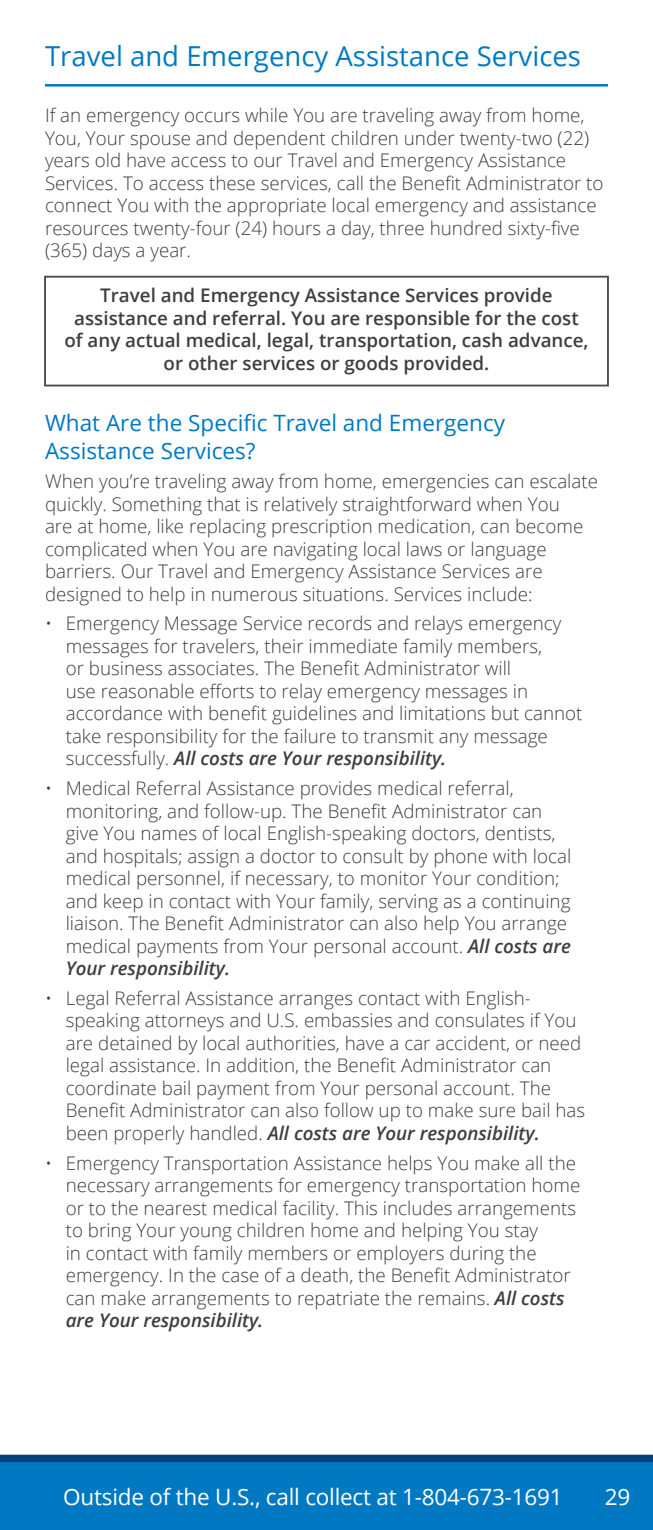
<style>
.page{position:relative;width:653px;height:1530px;background:#fff}
.page>*{position:absolute;margin:0;border:0;box-sizing:border-box;transform-origin:0 0}
.t1{font:27.5px "Open Sans";color:#0079c2}
.t2{font:22.5px/27.5px "Open Sans";color:#0079c2}
.t3{font:22.5px "Open Sans";letter-spacing:-.01em;color:#fff}
.t4{font:300 18.75px/22.5px "Open Sans";color:#3e3e3f}
.t5{font:600 18.75px/22.5px "Open Sans";color:#3e3e3f;text-align:center}
.s1{font-weight:600;font-style:italic}
</style>
<div class="page">
<div style="left:0;top:1462px;width:652px;height:68px;background:#0079c2"></div>
<div style="left:0;top:1455px;width:652px;height:7px;background:#01427c"></div>
<hr style="left:45px;top:84px;width:563px;height:3px;background:#0079c2">
<div style="left:44px;top:276px;width:564px;height:110px;border:2px solid #4b4c4d"></div>
<h2 class="t1" style="left:45px;top:37px;width:537px">Travel and Emergency Assistance Services</h2>
<p class="t4" style="left:45px;top:104px;width:560px">If an emergency occurs while You are traveling away from home, You, Your spouse and dependent children under twenty-two (22) years old have access to our Travel and Emergency Assistance Services. To access these services, call the Benefit Administrator to connect You with the appropriate local emergency and assistance resources twenty-four (24) hours a day, three hundred sixty-five (365) days a year.</p>
<p class="t5" style="left:64px;top:284px;width:525px">Travel and Emergency Assistance Services provide assistance and referral. You are responsible for the cost of any actual medical, legal, transportation, cash advance, or other services or goods provided.</p>
<h3 class="t2" style="left:45px;top:409px;width:461px">What Are the Specific Travel and Emergency<br>Assistance Services?</h3>
<p class="t4" style="left:45px;top:470px;width:554px">When you’re traveling away from home, emergencies can escalate quickly. Something that is relatively straightforward when You<br>are at home, like replacing prescription medication, can become complicated when You are navigating local laws or language barriers. Our Travel and Emergency Assistance Services are designed to help in numerous situations. Services include:</p>
<p class="t4" style="left:66px;top:612px;width:518px;text-indent:-21px">• ?Emergency Message Service records and relays emergency messages for travelers, their immediate family members,<br>or business associates. The Benefit Administrator will<br>use reasonable efforts to relay emergency messages in accordance with benefit guidelines and limitations but cannot take responsibility for the failure to transmit any message successfully. <span class="s1">All costs are Your responsibility.</span></p>
<p class="t4" style="left:66px;top:777px;width:507px;text-indent:-21px">• ?Medical Referral Assistance provides medical referral, monitoring, and follow-up. The Benefit Administrator can give You names of local English-speaking doctors, dentists, and hospitals; assign a doctor to consult by phone with local medical personnel, if necessary, to monitor Your condition; and keep in contact with Your family, serving as a continuing liaison. The Benefit Administrator can also help You arrange medical payments from Your personal account. <span class="s1">All costs are Your responsibility.</span></p>
<p class="t4" style="left:66px;top:986px;width:521px;text-indent:-21px">• ?Legal Referral Assistance arranges contact with English&shy;speaking attorneys and U.S. embassies and consulates if You are detained by local authorities, have a car accident, or need legal assistance. In addition, the Benefit Administrator can coordinate bail payment from Your personal account. The Benefit Administrator can also follow up to make sure bail has been properly handled. <span class="s1">All costs are Your responsibility.</span></p>
<p class="t4" style="left:66px;top:1151px;width:516px;text-indent:-21px">• ?Emergency Transportation Assistance helps You make all the necessary arrangements for emergency transportation home or to the nearest medical facility. This includes arrangements to bring Your young children home and helping You stay<br>in contact with family members or employers during the emergency. In the case of a death, the Benefit Administrator can make arrangements to repatriate the remains. <span class="s1">All costs are Your responsibility.</span></p>
<p class="t3" style="left:63px;top:1481px;width:500px">Outside of the U.S., call collect at 1-804-673-1691</p>
<p class="t3" style="left:604px;top:1481px;width:27px">29</p>
</div>
